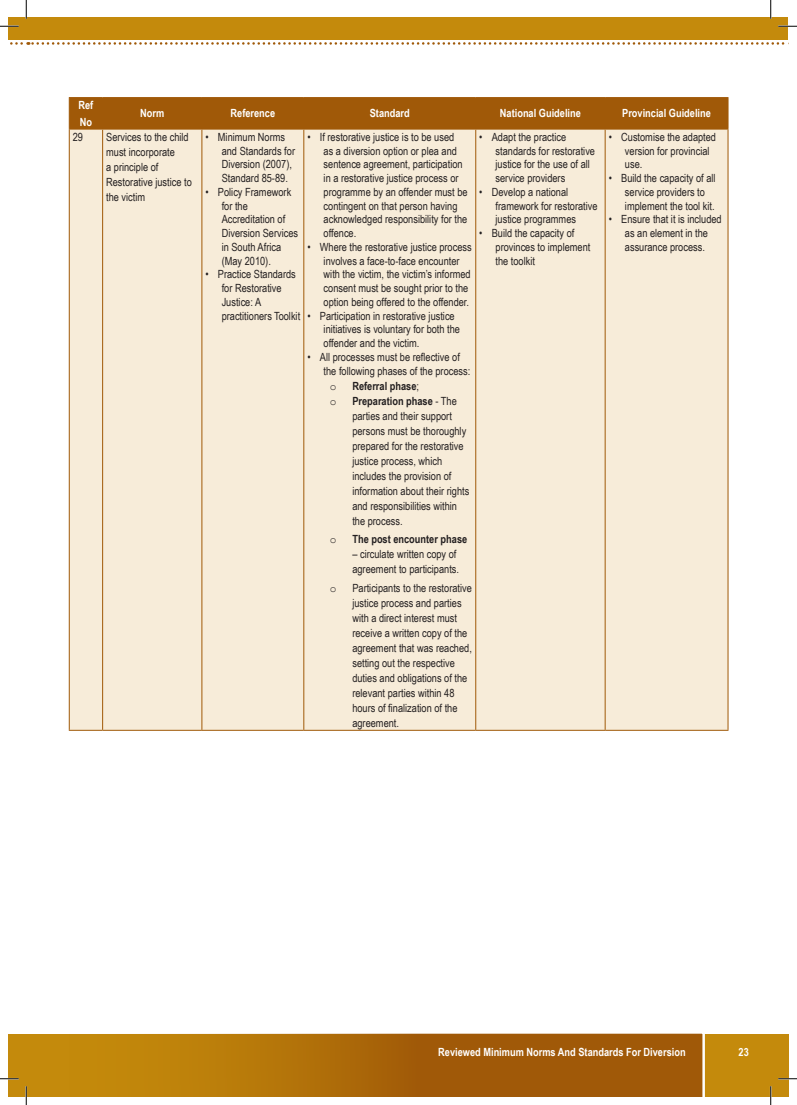
<style>
.page{position:relative;width:797px;height:1105px;background:#fff}
.page>*{position:absolute;margin:0;border:0;box-sizing:border-box;transform-origin:0 0}
.bullets_table{font:11.25px/13.8px "Arial Narrow";color:#231f20}
.List_Paragraph{font:11.25px/15px "Arial Narrow";color:#231f20}
.t1{font:700 11.25px/16.2px "Arial Narrow";color:#fff}
.List_Paragraph-2{font:700 11.25px "Arial Narrow";color:#231f20}
.List_Paragraph-3{font:11.25px "Courier New";color:#231f20}
.s1{font-weight:400}
.s2{font-weight:700}
</style>
<div class="page">
<div style="left:9px;top:17px;width:18px;height:23px;background:#c48a0c"></div>
<div style="left:26px;top:1034px;width:762px;height:62px;background:#c48a0c"></div>
<svg style="left:176px;top:1033px;width:529px;height:63px;background:#a9660c"></svg>
<svg style="left:10px;top:42px;width:779px;height:3px"></svg>
<div style="left:25px;top:17px;width:763px;height:23px;background:#c48a0c"></div>
<div style="left:70px;top:98px;width:657px;height:31px;background:#a05908"></div>
<div style="left:70px;top:130px;width:657px;height:600px;background:#f7ecd9"></div>
<hr style="left:69px;top:130px;width:1px;height:600px;background:#a05908">
<hr style="left:102px;top:130px;width:1px;height:600px;background:#a05908">
<hr style="left:201px;top:130px;width:1px;height:600px;background:#a05908">
<hr style="left:303px;top:130px;width:1px;height:600px;background:#a05908">
<hr style="left:475px;top:130px;width:1px;height:600px;background:#a05908">
<hr style="left:604px;top:130px;width:1px;height:600px;background:#a05908">
<hr style="left:727px;top:130px;width:1px;height:600px;background:#a05908">
<hr style="left:69px;top:730px;width:34px;height:1px;background:#a05908">
<hr style="left:103px;top:730px;width:99px;height:1px;background:#a05908">
<hr style="left:202px;top:730px;width:102px;height:1px;background:#a05908">
<hr style="left:304px;top:730px;width:172px;height:1px;background:#a05908">
<hr style="left:476px;top:730px;width:129px;height:1px;background:#a05908">
<hr style="left:605px;top:730px;width:123px;height:1px;background:#a05908">
<hr style="left:69px;top:97px;width:34px;height:1px;background:#a05908">
<hr style="left:69px;top:98px;width:1px;height:31px;background:#a05908">
<hr style="left:103px;top:97px;width:99px;height:1px;background:#a05908">
<hr style="left:102px;top:98px;width:1px;height:31px;background:#a05908">
<hr style="left:202px;top:97px;width:102px;height:1px;background:#a05908">
<hr style="left:201px;top:98px;width:1px;height:31px;background:#a05908">
<hr style="left:304px;top:97px;width:172px;height:1px;background:#a05908">
<hr style="left:303px;top:98px;width:1px;height:31px;background:#a05908">
<hr style="left:476px;top:97px;width:129px;height:1px;background:#a05908">
<hr style="left:475px;top:98px;width:1px;height:31px;background:#a05908">
<hr style="left:605px;top:97px;width:123px;height:1px;background:#a05908">
<hr style="left:604px;top:98px;width:1px;height:31px;background:#a05908">
<hr style="left:727px;top:98px;width:1px;height:31px;background:#a05908">
<hr style="left:69px;top:129px;width:34px;height:1px;background:#a05908">
<hr style="left:103px;top:129px;width:99px;height:1px;background:#a05908">
<hr style="left:202px;top:129px;width:102px;height:1px;background:#a05908">
<hr style="left:304px;top:129px;width:172px;height:1px;background:#a05908">
<hr style="left:476px;top:129px;width:129px;height:1px;background:#a05908">
<hr style="left:605px;top:129px;width:123px;height:1px;background:#a05908">
<svg style="left:0;top:25px;width:19px;height:2px"></svg>
<svg style="left:778px;top:25px;width:19px;height:2px"></svg>
<svg style="left:778px;top:1078px;width:19px;height:1px"></svg>
<svg style="left:25px;top:0;width:2px;height:19px"></svg>
<svg style="left:0;top:1034px;width:27px;height:71px"></svg>
<svg style="left:770px;top:0;width:1px;height:19px"></svg>
<svg style="left:770px;top:1086px;width:1px;height:19px"></svg>
<p class="t1" style="left:78px;top:97px;width:16px">Ref<br>No</p>
<p class="t1" style="left:140px;top:105px;width:26px">Norm</p>
<p class="t1" style="left:230px;top:105px;width:46px">Reference</p>
<p class="t1" style="left:370px;top:105px;width:41px">Standard</p>
<p class="t1" style="left:500px;top:105px;width:83px">National Guideline</p>
<p class="t1" style="left:622px;top:105px;width:90px">Provincial Guideline</p>
<p class="List_Paragraph" style="left:73px;top:129px;width:12px">29</p>
<p class="List_Paragraph" style="left:106px;top:129px;width:87px">Services to the child must incorporate<br>a principle of<br>Restorative justice to the victim</p>
<p class="bullets_table" style="left:222px;top:130px;width:75px;text-indent:-16px">• Minimum Norms and Standards for<br>Diversion (2007),<br>Standard 85-89.</p>
<p class="bullets_table" style="left:323px;top:130px;width:145px;text-indent:-16px">• If restorative justice is to be used<br>as a diversion option or plea and sentence agreement, participation in a restorative justice process or programme by an offender must be contingent on that person having acknowledged responsibility for the offence.</p>
<p class="bullets_table" style="left:323px;top:240px;width:150px;text-indent:-16px">• Where the restorative justice process involves a face-to-face encounter with the victim, the victim’s informed consent must be sought prior to the option being offered to the offender.</p>
<p class="bullets_table" style="left:323px;top:308px;width:138px;text-indent:-16px">• Participation in restorative justice initiatives is voluntary for both the offender and the victim.</p>
<p class="bullets_table" style="left:323px;top:350px;width:148px;text-indent:-16px">• All processes must be reflective of the following phases of the process:</p>
<p class="List_Paragraph-3" style="left:330px;top:379px;width:8px">o</p>
<p class="List_Paragraph-2" style="left:352px;top:377px;width:68px">Referral phase<span class="s1">;</span></p>
<p class="List_Paragraph-3" style="left:330px;top:394px;width:8px">o</p>
<p class="List_Paragraph" style="left:352px;top:393px;width:118px"><span class="s2">Preparation phase</span> - The parties and their support persons must be thoroughly prepared for the restorative justice process, which includes the provision of information about their rights and responsibilities within the process.</p>
<p class="List_Paragraph-3" style="left:330px;top:533px;width:8px">o</p>
<p class="List_Paragraph-2" style="left:352px;top:531px;width:116px">The post encounter phase</p>
<p class="List_Paragraph" style="left:352px;top:546px;width:108px">– circulate written copy of agreement to participants.</p>
<p class="List_Paragraph-3" style="left:330px;top:581px;width:8px">o</p>
<p class="List_Paragraph" style="left:352px;top:580px;width:121px">Participants to the restorative justice process and parties with a direct interest must receive a written copy of the agreement that was reached, setting out the respective duties and obligations of the relevant parties within 48 hours of finalization of the agreement.</p>
<p class="bullets_table" style="left:625px;top:130px;width:93px;text-indent:-16px">• Customise the adapted version for provincial use.</p>
<p class="bullets_table" style="left:625px;top:171px;width:92px;text-indent:-16px">• Build the capacity of all service providers to implement the tool kit.</p>
<p class="bullets_table" style="left:608px;top:212px;width:115px;text-align:center">• Ensure that it is included as an element in the assurance process.</p>
<p class="bullets_table" style="left:495px;top:130px;width:101px;text-indent:-16px">• Adapt the practice standards for restorative justice for the use of all service providers</p>
<p class="bullets_table" style="left:495px;top:185px;width:104px;text-indent:-16px">• Develop a national framework for restorative justice programmes</p>
<p class="bullets_table" style="left:495px;top:226px;width:96px;text-indent:-16px">• Build the capacity of provinces to implement the toolkit</p>
<p class="bullets_table" style="left:222px;top:185px;width:78px;text-indent:-16px">• Policy Framework for the<br>Accreditation of<br>Diversion Services in South Africa (May 2010).</p>
<p class="bullets_table" style="left:222px;top:267px;width:80px;text-indent:-16px">• Practice Standards for Restorative<br>Justice: A practitioners Toolkit</p>
<p class="t1" style="left:438px;top:1043px;width:249px">Reviewed Minimum Norms And Standards For Diversion</p>
<p class="t1" style="left:738px;top:1043px;width:12px">23</p>
</div>
